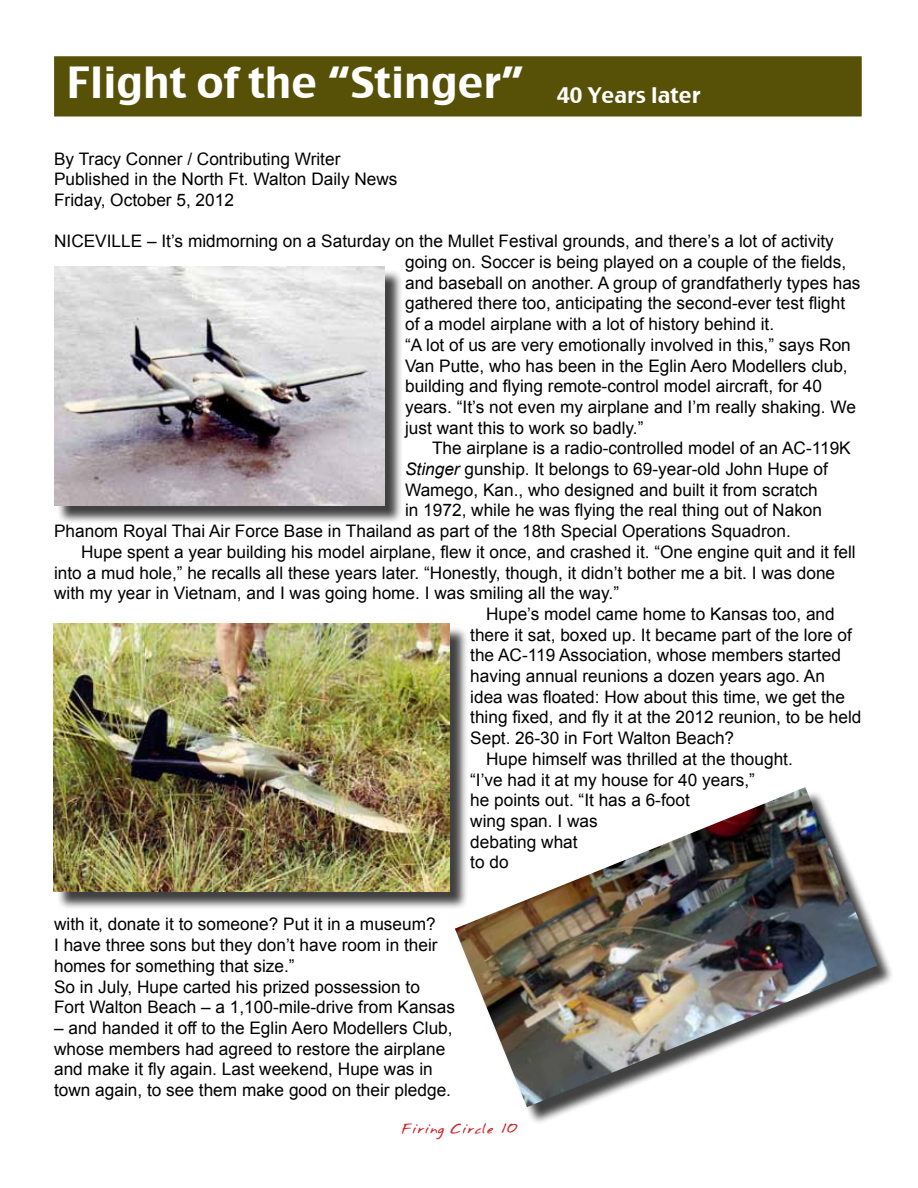
<style>
.page{position:relative;width:918px;height:1188px;background:#fff}
.page>*{position:absolute;margin:0;border:0;box-sizing:border-box;transform-origin:0 0}
.t1{font:42px "Charcoal CY";color:#fff}
.t2{font:17.25px/20.7px "Arial";color:#000}
.t3{font:12px "Annifont";color:#d2232a}
.s1{font-style:italic}
</style>
<div class="page">
<div style="left:51px;top:53px;width:814px;height:67px;background:#575107;border:3px solid #fff"></div>
<div style="left:56px;top:269px;width:347px;height:255px;background:#000;opacity:.75"></div>
<img style="left:54px;top:266px;width:331px;height:240px">
<div style="left:56px;top:626px;width:413px;height:284px;background:#000;opacity:.75"></div>
<img style="left:54px;top:624px;width:396px;height:267px">
<div style="left:458px;top:790px;width:437px;height:335px;background:#000;opacity:.75"></div>
<img style="left:455px;top:787px;width:422px;height:320px">
<h1 class="t1" style="left:67px;top:56px;width:635px">Flight of the “Stinger” <sub>40</sub> <sub>Years</sub> <sub>later</sub></h1>
<p class="t2" style="left:54px;top:148px;width:345px">By Tracy Conner / Contributing Writer<br>Published in the North Ft. Walton Daily News<br>Friday, October 5, 2012</p>
<p class="t2" style="left:405px;top:231px;width:457px;text-indent:-351px">NICEVILLE – It’s midmorning on a Saturday on the Mullet Festival grounds, and there’s a lot of activity going on. Soccer is being played on a couple of the fields, and baseball on another. A group of grandfatherly types has gathered there too, anticipating the second-ever test flight of a model airplane with a lot of history behind it.<br>“A lot of us are very emotionally involved in this,” says Ron Van Putte, who has been in the Eglin Aero Modellers club, building and flying remote-control model aircraft, for 40 years. “It’s not even my airplane and I’m really shaking. We just want this to work so badly.”</p>
<p class="t2" style="left:432px;top:438px;width:420px">The airplane is a radio-controlled model of an AC-119K</p>
<p class="t2" style="left:405px;top:459px;width:424px"><span class="s1">Stinger</span> gunship. It belongs to 69-year-old John Hupe of</p>
<p class="t2" style="left:405px;top:480px;width:414px">Wamego, Kan., who designed and built it from scratch</p>
<p class="t2" style="left:405px;top:500px;width:419px">in 1972, while he was flying the real thing out of Nakon</p>
<p class="t2" style="left:54px;top:521px;width:738px">Phanom Royal Thai Air Force Base in Thailand as part of the 18th Special Operations Squadron.</p>
<p class="t2" style="left:81px;top:542px;width:776px">Hupe spent a year building his model airplane, flew it once, and crashed it. “One engine quit and it fell</p>
<p class="t2" style="left:54px;top:562px;width:783px">into a mud hole,” he recalls all these years later. “Honestly, though, it didn’t bother me a bit. I was done</p>
<p class="t2" style="left:54px;top:583px;width:567px">with my year in Vietnam, and I was going home. I was smiling all the way.”</p>
<p class="t2" style="left:486px;top:604px;width:350px">Hupe’s model came home to Kansas too, and</p>
<p class="t2" style="left:470px;top:624px;width:383px">there it sat, boxed up. It became part of the lore of</p>
<p class="t2" style="left:470px;top:645px;width:372px">the AC-119 Association, whose members started</p>
<p class="t2" style="left:470px;top:666px;width:356px">having annual reunions a dozen years ago. An</p>
<p class="t2" style="left:470px;top:687px;width:376px">idea was floated: How about this time, we get the</p>
<p class="t2" style="left:470px;top:707px;width:393px">thing fixed, and fly it at the 2012 reunion, to be held</p>
<p class="t2" style="left:470px;top:728px;width:265px">Sept. 26-30 in Fort Walton Beach?</p>
<p class="t2" style="left:486px;top:749px;width:308px">Hupe himself was thrilled at the thought.</p>
<p class="t2" style="left:470px;top:769px;width:286px">“I’ve had it at my house for 40 years,”</p>
<p class="t2" style="left:470px;top:790px;width:221px">he points out. “It has a 6-foot</p>
<p class="t2" style="left:470px;top:811px;width:129px">wing span. I was</p>
<p class="t2" style="left:470px;top:831px;width:109px">debating what</p>
<p class="t2" style="left:470px;top:852px;width:40px">to do</p>
<p class="t2" style="left:54px;top:914px;width:403px">with it, donate it to someone? Put it in a museum?<br>I have three sons but they don’t have room in their homes for something that size.”<br>So in July, Hupe carted his prized possession to<br>Fort Walton Beach – a 1,100-mile-drive from Kansas</p>
<p class="t2" style="left:54px;top:1018px;width:400px">– and handed it off to the Eglin Aero Modellers Club, whose members had agreed to restore the airplane and make it fly again. Last weekend, Hupe was in town again, to see them make good on their pledge.</p>
<p class="t3" style="left:400px;top:1118px;width:119px">Firing Circle 10</p>
</div>
